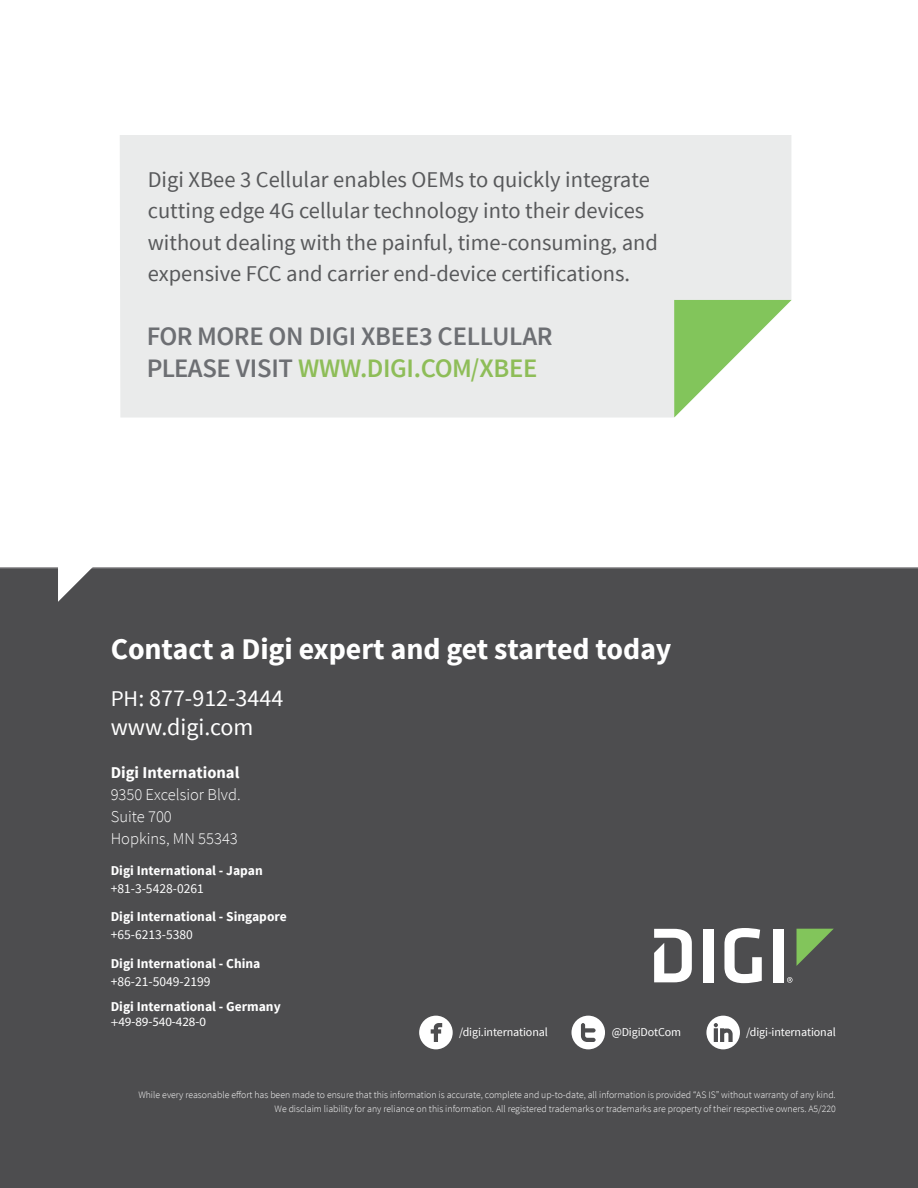
<style>
.page{position:relative;width:918px;height:1188px;background:#fff}
.page>*{position:absolute;margin:0;border:0;box-sizing:border-box;transform-origin:0 0}
.t1{font:700 30px "Source Sans Pro";letter-spacing:-.005em;color:#fff}
.t2{font:600 26.7px/32px "Source Sans Pro";letter-spacing:-.01em;color:#6d6f73}
.t3{font:24px/28.8px "Source Sans Pro";color:#fff}
.t4{font:22.5px/31.5px "Source Sans Pro";color:#58595b}
.t5{font:300 16.5px/21.9px "Source Sans Pro";color:#fff}
.t6{font:700 16.5px "Source Sans Pro";color:#fff}
.t7{font:700 13.5px "Source Sans Pro";color:#fff}
.t8{font:13.5px "Source Sans Pro";color:#fff}
.t9{font:12.75px "Myriad Pro";color:#fff}
.t10{font:12px "Source Sans Pro";letter-spacing:-.01em;color:#fff}
.t11{font:300 10.2px "Source Sans Pro";letter-spacing:-.01em;color:#fff}
.t12{font:300 9.75px/13.5px "Source Sans Pro";color:#fff;text-align:right}
.s1{color:#8ebd58}
.s2{font-size:22.5px}
</style>
<div class="page">
<div style="left:120px;top:135px;width:671px;height:283px;background:#eaebeb"></div>
<svg style="left:671px;top:296px;width:121px;height:122px"></svg>
<div style="left:0;top:567px;width:918px;height:621px;background:#4d4d4f"></div>
<svg style="left:58px;top:567px;width:74px;height:35px"></svg>
<div style="left:703px;top:929px;width:10px;height:53px;background:#fff"></div>
<svg style="left:724px;top:928px;width:38px;height:55px"></svg>
<div style="left:773px;top:929px;width:10px;height:53px;background:#fff"></div>
<svg style="left:797px;top:929px;width:37px;height:37px"></svg>
<svg style="left:654px;top:929px;width:38px;height:53px"></svg>
<svg style="left:787px;top:977px;width:6px;height:6px"></svg>
<svg style="left:572px;top:1016px;width:33px;height:33px"></svg>
<svg style="left:419px;top:1016px;width:34px;height:33px"></svg>
<svg style="left:706px;top:1016px;width:34px;height:33px"></svg>
<h3 class="t4" style="left:148px;top:164px;width:512px">Digi XBee 3 Cellular enables OEMs to quickly integrate cutting edge 4G cellular technology into their devices without dealing with the painful, time-consuming, and expensive FCC and carrier end-device certifications.</h3>
<h2 class="t2" style="left:147px;top:321px;width:408px">FOR MORE ON DIGI XBEE3 CELLULAR<br>PLEASE VISIT <span class="s1">WWW.DIGI.COM/XBEE</span></h2>
<h1 class="t1" style="left:111px;top:630px;width:562px">Contact a Digi expert and get started today</h1>
<h3 class="t3" style="left:111px;top:684px;width:174px"><span class="s2">PH</span>: 877-912-3444 www.digi.com</h3>
<h3 class="t6" style="left:111px;top:762px;width:130px">Digi International</h3>
<h3 class="t5" style="left:111px;top:783px;width:131px">9350 Excelsior Blvd.<br>Suite 700<br>Hopkins, MN 55343</h3>
<h3 class="t7" style="left:111px;top:861px;width:154px">Digi International - Japan</h3>
<h3 class="t8" style="left:111px;top:880px;width:95px">+81-3-5428-0261</h3>
<h3 class="t7" style="left:111px;top:908px;width:178px">Digi International - Singapore</h3>
<h3 class="t8" style="left:111px;top:927px;width:84px">+65-6213-5380</h3>
<h3 class="t7" style="left:111px;top:955px;width:151px">Digi International - China</h3>
<h3 class="t8" style="left:111px;top:973px;width:101px">+86-21-5049-2199</h3>
<h3 class="t7" style="left:111px;top:998px;width:171px">Digi International - Germany</h3>
<h3 class="t9" style="left:111px;top:1014px;width:97px">+49-89-540-428-0</h3>
<p class="t10" style="left:459px;top:1024px;width:90px">/digi.international</p>
<p class="t10" style="left:612px;top:1024px;width:71px">@DigiDotCom</p>
<p class="t10" style="left:746px;top:1024px;width:91px">/digi-international</p>
<p class="t11" style="left:553px;top:1088px;width:308px">© Copyright 2016 Digi International Inc. All rights reserved. 91003503 A2/1116</p>
<p class="t12" style="left:138px;top:1088px;width:699px">While every reasonable effort has been made to ensure that this information is accurate, complete and up-to-date, all information is provided “AS IS” without warranty of any kind.<br>We disclaim liability for any reliance on this information. All registered trademarks or trademarks are property of their respective owners. A5/220</p>
</div>
